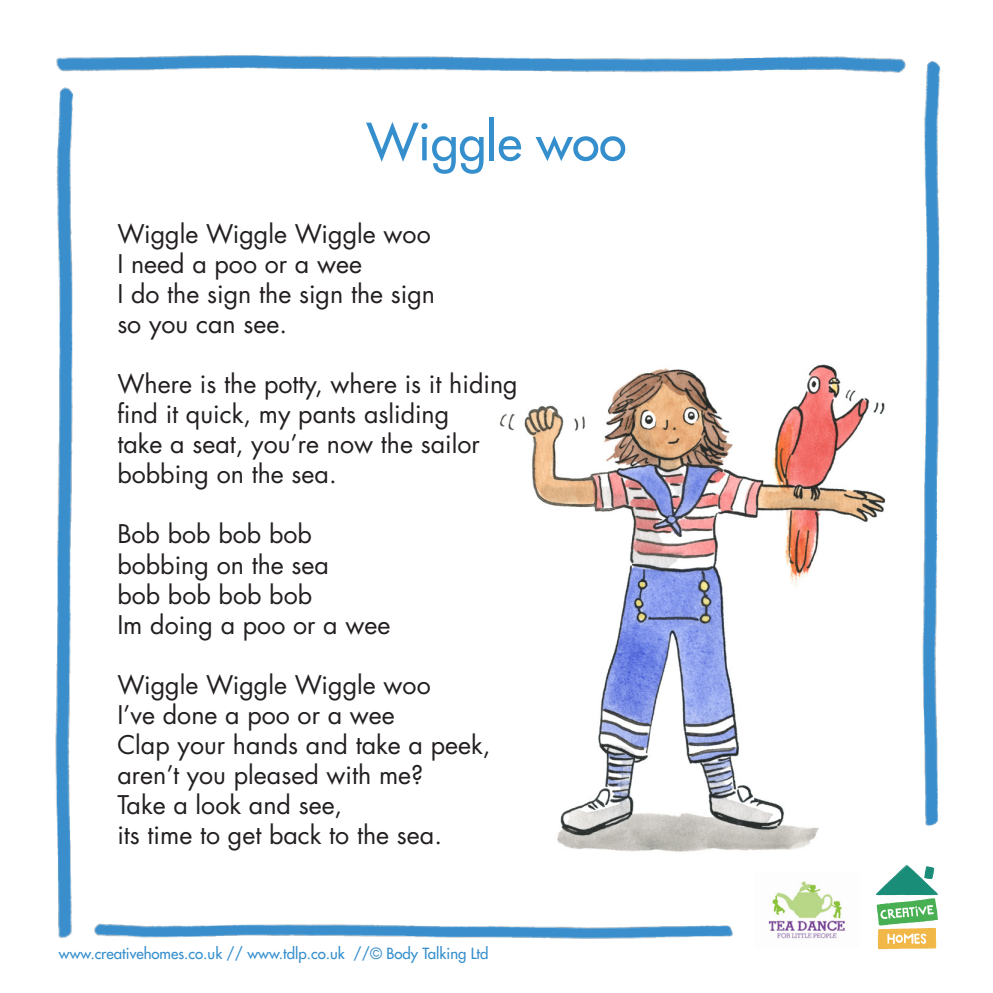
<style>
.page{position:relative;width:993px;height:993px;background:#fff}
.page>*{position:absolute;margin:0;border:0;box-sizing:border-box;transform-origin:0 0}
.t1{font:50px "Futura LT";color:#368fcd}
.t2{font:25px "Futura LT";color:#231f20}
.t3{font:15px "Futura LT";color:#368fcd}
</style>
<div class="page">
<img style="left:499px;top:364px;width:387px;height:488px">
<img style="left:56px;top:55px;width:850px;height:18px">
<img style="left:55px;top:87px;width:19px;height:851px">
<img style="left:921px;top:61px;width:20px;height:765px">
<img style="left:94px;top:921px;width:639px;height:18px">
<svg style="left:876px;top:864px;width:62px;height:85px"></svg>
<img style="left:768px;top:881px;width:77px;height:58px">
<p class="t1" style="left:366px;top:109px;width:261px">Wiggle woo</p>
<p class="t2" style="left:117px;top:218px;width:315px">Wiggle Wiggle Wiggle woo</p>
<p class="t2" style="left:117px;top:248px;width:246px">I need a poo or a wee</p>
<p class="t2" style="left:117px;top:278px;width:319px">I do the sign the sign the sign</p>
<p class="t2" style="left:117px;top:308px;width:171px">so you can see.</p>
<p class="t2" style="left:117px;top:368px;width:402px">Where is the potty, where is it hiding</p>
<p class="t2" style="left:117px;top:398px;width:333px">find it quick, my pants asliding</p>
<p class="t2" style="left:117px;top:428px;width:364px">take a seat, you’re now the sailor</p>
<p class="t2" style="left:117px;top:458px;width:221px">bobbing on the sea.</p>
<p class="t2" style="left:117px;top:518px;width:196px">Bob bob bob bob</p>
<p class="t2" style="left:117px;top:548px;width:213px">bobbing on the sea</p>
<p class="t2" style="left:117px;top:578px;width:196px">bob bob bob bob</p>
<p class="t2" style="left:117px;top:608px;width:274px">Im doing a poo or a wee</p>
<p class="t2" style="left:117px;top:668px;width:315px">Wiggle Wiggle Wiggle woo</p>
<p class="t2" style="left:117px;top:698px;width:279px">I’ve done a poo or a wee</p>
<p class="t2" style="left:117px;top:728px;width:374px">Clap your hands and take a peek,</p>
<p class="t2" style="left:117px;top:758px;width:307px">aren’t you pleased with me?</p>
<p class="t2" style="left:117px;top:788px;width:226px">Take a look and see,</p>
<p class="t2" style="left:117px;top:818px;width:326px">its time to get back to the sea.</p>
<p class="t3" style="left:59px;top:942px;width:431px">www.creativehomes.co.uk // www.tdlp.co.uk //© Body Talking Ltd</p>
</div>
